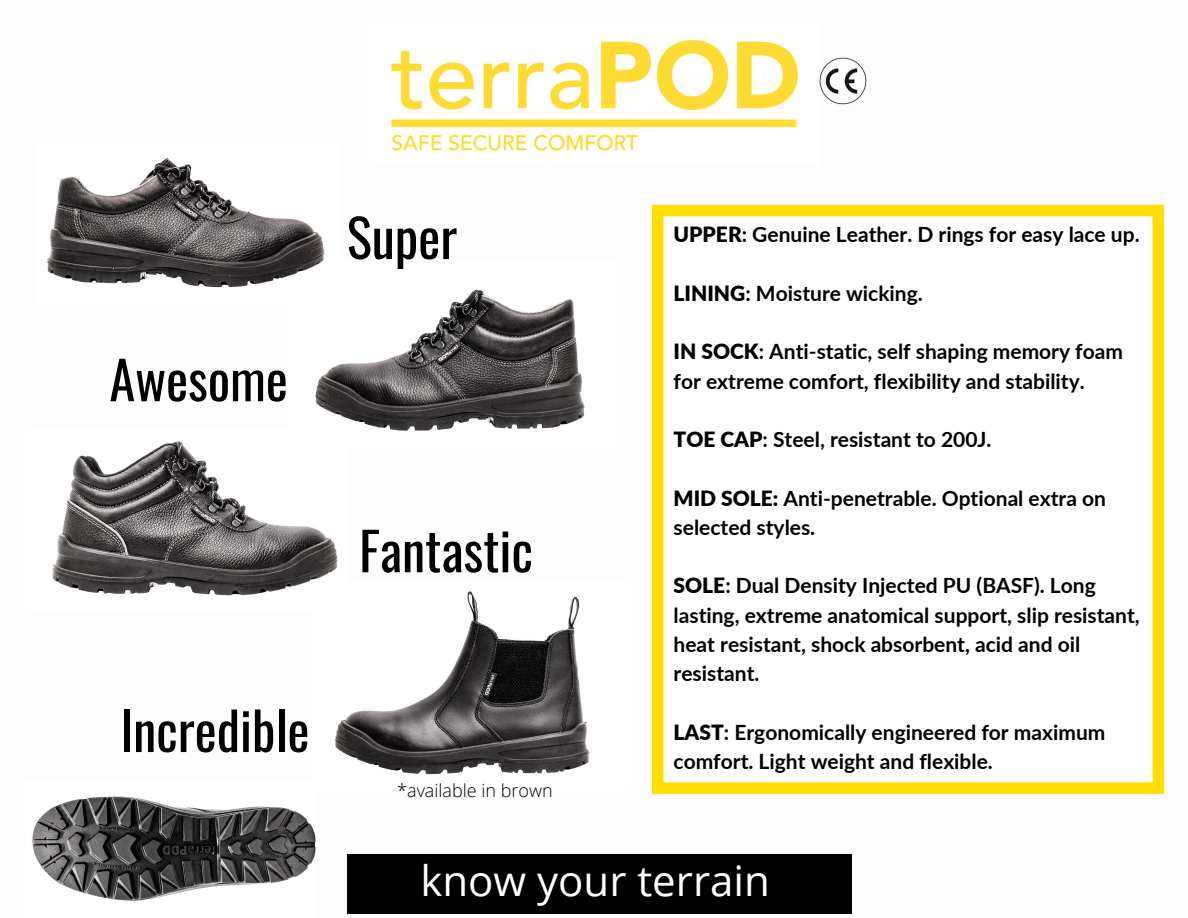
<style>
.page{position:relative;width:1188px;height:918px;background:#fff}
.page>*{position:absolute;margin:0;border:0;box-sizing:border-box;transform-origin:0 0}
.t1{font:52.5px "Oswald";color:#000}
.t2{font:42px "Open Sans";color:#fff}
.t3{font:700 21px/29.2px "Lato";color:#000}
.t4{font:300 18px "Open Sans";color:#000}
.s1{font-weight:900}
</style>
<div class="page">
<svg style="left:652px;top:205px;width:512px;height:589px"></svg>
<img style="left:391px;top:39px;width:407px;height:112px">
<img style="left:818px;top:57px;width:49px;height:48px;border-radius:50%">
<div style="left:347px;top:854px;width:505px;height:59px;background:#000"></div>
<img style="left:32px;top:796px;width:284px;height:105px">
<img style="left:52px;top:441px;width:286px;height:155px">
<img style="left:289px;top:289px;width:296px;height:157px">
<img style="left:47px;top:158px;width:293px;height:145px">
<img style="left:313px;top:582px;width:277px;height:193px">
<h1 class="t1" style="left:109px;top:339px;width:180px">Awesome</h1>
<h1 class="t1" style="left:120px;top:689px;width:191px">Incredible</h1>
<h1 class="t1" style="left:347px;top:196px;width:112px">Super</h1>
<h1 class="t1" style="left:359px;top:510px;width:175px">Fantastic</h1>
<p class="t4" style="left:397px;top:778px;width:157px">*available in brown</p>
<p class="t3" style="left:674px;top:220px;width:468px"><span class="s1">UPPER</span>: Genuine Leather. D rings for easy lace up.</p>
<p class="t3" style="left:674px;top:278px;width:251px"><span class="s1">LINING</span>: Moisture wicking.</p>
<p class="t3" style="left:674px;top:337px;width:451px"><span class="s1">IN SOCK</span>: Anti-static, self shaping memory foam for extreme comfort, flexibility and stability.</p>
<p class="t3" style="left:674px;top:424px;width:319px"><span class="s1">TOE CAP</span>: Steel, resistant to 200J.</p>
<p class="t3" style="left:674px;top:483px;width:434px"><span class="s1">MID SOLE:</span> Anti-penetrable. Optional extra on selected styles.</p>
<p class="t3" style="left:674px;top:571px;width:468px"><span class="s1">SOLE</span>: Dual Density Injected PU (BASF). Long lasting, extreme anatomical support, slip resistant, heat resistant, shock absorbent, acid and oil resistant.</p>
<p class="t3" style="left:674px;top:717px;width:433px"><span class="s1">LAST</span>: Ergonomically engineered for maximum comfort. Light weight and flexible.</p>
<h2 class="t2" style="left:420px;top:851px;width:351px">know your terrain</h2>
</div>
